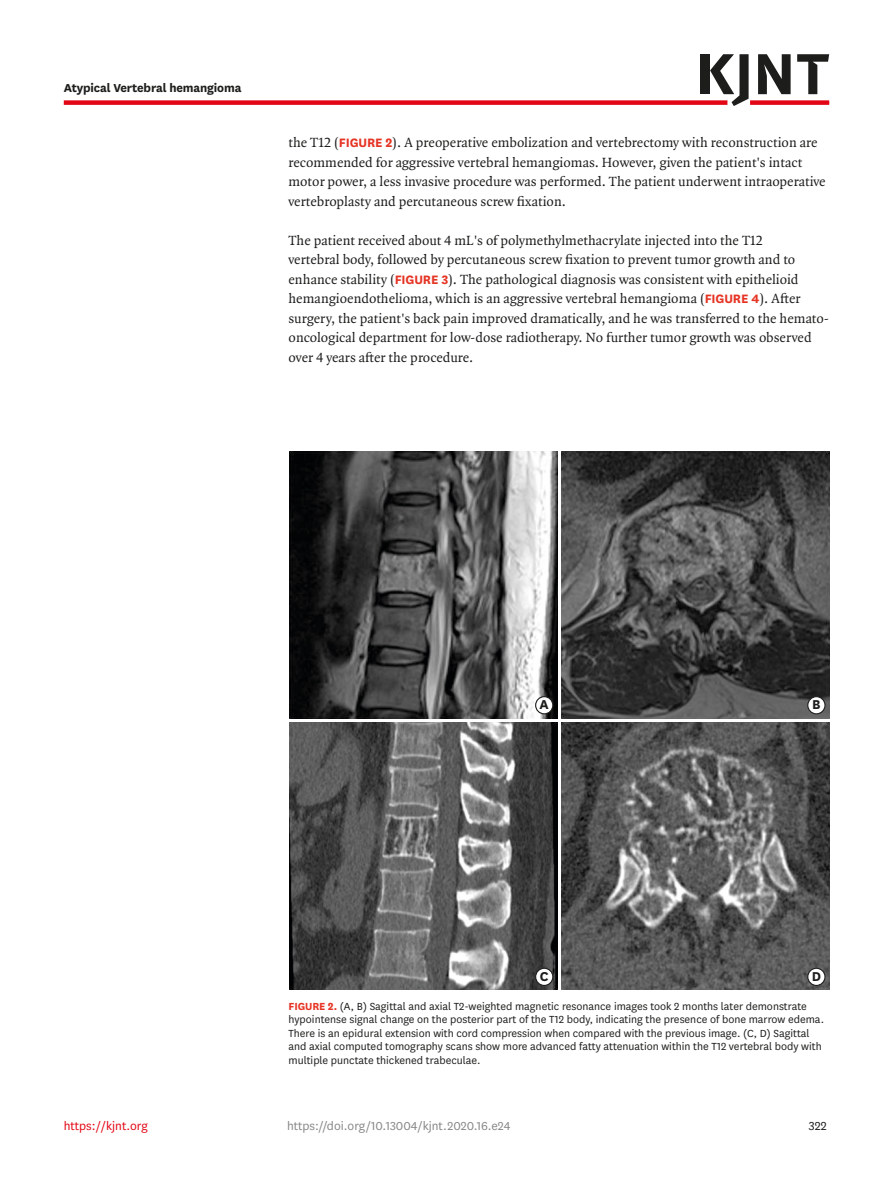
<style>
.page{position:relative;width:893px;height:1191px;background:#fff}
.page>*{position:absolute;margin:0;border:0;box-sizing:border-box;transform-origin:0 0}
.t1{font:700 15px "National";color:#1d1d1b}
.body_p{font:14.25px/19.5px "Quadraat OT";color:#1d1d1b}
.doi_running_footer{font:13.5px "National";color:#878787}
.alt-title-type{font:700 13.5px "National";letter-spacing:-.01em;color:#1d1d1b}
.t2{font:13.5px "National";color:#e30614}
.t3{font:13.5px "National";color:#1d1d1b}
.fig_caption{font:12px/13.5px "National";color:#1d1d1b}
.s1{font-family:"National";font-weight:700;color:#e63424}
.s2{font-weight:700;color:#e63424}
</style>
<div class="page">
<div style="left:64px;top:100px;width:663px;height:5px;background:#e30614"></div>
<div style="left:750px;top:100px;width:79px;height:5px;background:#e30614"></div>
<div style="left:700px;top:54px;width:9px;height:40px;background:#1d1d1b"></div>
<svg style="left:797px;top:54px;width:32px;height:40px"></svg>
<svg style="left:758px;top:54px;width:33px;height:40px"></svg>
<svg style="left:710px;top:54px;width:39px;height:52px"></svg>
<img style="left:289px;top:451px;width:268px;height:267px">
<img style="left:289px;top:722px;width:268px;height:268px">
<img style="left:562px;top:451px;width:267px;height:267px">
<img style="left:562px;top:722px;width:267px;height:268px">
<div style="left:536px;top:696px;width:17px;height:18px;background:#fff;border-radius:50%"></div>
<div style="left:535px;top:696px;width:18px;height:18px;border:1px solid #1d1d1b;border-radius:50%"></div>
<div style="left:808px;top:696px;width:17px;height:18px;background:#fff;border-radius:50%"></div>
<div style="left:807px;top:696px;width:18px;height:18px;border:1px solid #1d1d1b;border-radius:50%"></div>
<div style="left:536px;top:968px;width:17px;height:17px;background:#fff;border-radius:50%"></div>
<div style="left:535px;top:967px;width:18px;height:19px;border:1px solid #1d1d1b;border-radius:50%"></div>
<div style="left:808px;top:968px;width:17px;height:17px;background:#fff;border-radius:50%"></div>
<div style="left:807px;top:967px;width:18px;height:19px;border:1px solid #1d1d1b;border-radius:50%"></div>
<p class="alt-title-type" style="left:64px;top:78px;width:179px">Atypical Vertebral hemangioma</p>
<p class="body_p" style="left:289px;top:133px;width:539px">the T12 (<span class="s1">FIGURE 2</span>). A preoperative embolization and vertebrectomy with reconstruction are recommended for aggressive vertebral hemangiomas. However, given the patient's intact motor power, a less invasive procedure was performed. The patient underwent intraoperative vertebroplasty and percutaneous screw fixation.</p>
<p class="body_p" style="left:289px;top:230px;width:542px">The patient received about 4 mL's of polymethylmethacrylate injected into the T12<br>vertebral body, followed by percutaneous screw fixation to prevent tumor growth and to enhance stability (<span class="s1">FIGURE 3</span>). The pathological diagnosis was consistent with epithelioid hemangioendothelioma, which is an aggressive vertebral hemangioma (<span class="s1">FIGURE 4</span>). After surgery, the patient's back pain improved dramatically, and he was transferred to the hemato&shy;oncological department for low-dose radiotherapy. No further tumor growth was observed over 4 years after the procedure.</p>
<p class="t1" style="left:540px;top:694px;width:11px">A</p>
<p class="t1" style="left:812px;top:694px;width:10px">B</p>
<p class="t1" style="left:540px;top:965px;width:10px">C</p>
<p class="t1" style="left:812px;top:965px;width:11px">D</p>
<p class="fig_caption" style="left:289px;top:999px;width:537px"><span class="s2">FIGURE 2.</span> (A, B) Sagittal and axial T2-weighted magnetic resonance images took 2 months later demonstrate hypointense signal change on the posterior part of the T12 body, indicating the presence of bone marrow edema.<br>There is an epidural extension with cord compression when compared with the previous image. (C, D) Sagittal and axial computed tomography scans show more advanced fatty attenuation within the T12 vertebral body with multiple punctate thickened trabeculae.</p>
<p class="t2" style="left:64px;top:1116px;width:86px">https://kjnt.org</p>
<p class="doi_running_footer" style="left:287px;top:1116px;width:225px">https://doi.org/10.13004/kjnt.2020.16.e24</p>
<p class="t3" style="left:809px;top:1116px;width:19px">322</p>
</div>
